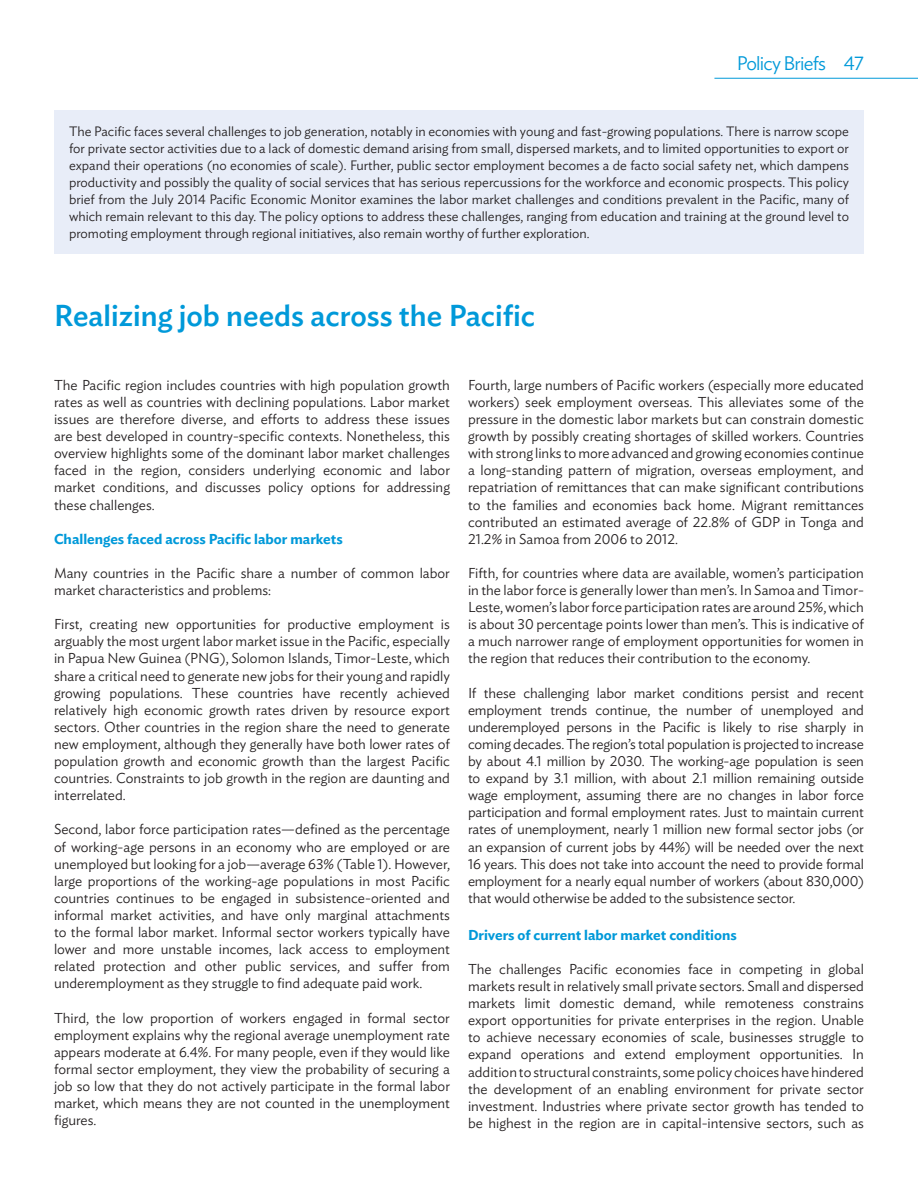
<style>
.page{position:relative;width:918px;height:1188px;background:#fff}
.page>*{position:absolute;margin:0;border:0;box-sizing:border-box;transform-origin:0 0}
.t1{font:500 30px "Ideal Sans";color:#0099d9}
.t2{font:300 19.5px "Ideal Sans";letter-spacing:-.04em;color:#0099d9}
.t3{font:300 14.25px/17.1px "Ideal Sans";color:#231f20;text-align:justify}
.t4{font:600 14.25px "Ideal Sans";color:#0099d9}
.t5{font:300 13.5px/17.1px "Ideal Sans";color:#231f20;text-align:justify}
</style>
<div class="page">
<hr style="left:714px;top:78px;width:204px;height:1px;background:#0099d9">
<div style="left:54px;top:110px;width:810px;height:143px;background:#e8edf8"></div>
<h2 class="t2" style="left:737px;top:49px;width:129px">Policy Briefs 47</h2>
<p class="t5" style="left:69px;top:121px;width:782px">The Pacific faces several challenges to job generation, notably in economies with young and fast-growing populations. There is narrow scope for private sector activities due to a lack of domestic demand arising from small, dispersed markets, and to limited opportunities to export or expand their operations (no economies of scale). Further, public sector employment becomes a de facto social safety net, which dampens productivity and possibly the quality of social services that has serious repercussions for the workforce and economic prospects. This policy brief from the July 2014 Pacific Economic Monitor examines the labor market challenges and conditions prevalent in the Pacific, many of which remain relevant to this day. The policy options to address these challenges, ranging from education and training at the ground level to promoting employment through regional initiatives, also remain worthy of further exploration.</p>
<h1 class="t1" style="left:54px;top:292px;width:483px">Realizing job needs across the Pacific</h1>
<p class="t3" style="left:54px;top:375px;width:398px">The Pacific region includes countries with high population growth rates as well as countries with declining populations. Labor market issues are therefore diverse, and efforts to address these issues are best developed in country-specific contexts. Nonetheless, this overview highlights some of the dominant labor market challenges faced in the region, considers underlying economic and labor market conditions, and discusses policy options for addressing these challenges.</p>
<p class="t4" style="left:54px;top:528px;width:290px">Challenges faced across Pacific labor markets</p>
<p class="t3" style="left:54px;top:563px;width:397px">Many countries in the Pacific share a number of common labor market characteristics and problems:</p>
<p class="t3" style="left:54px;top:614px;width:398px">First, creating new opportunities for productive employment is arguably the most urgent labor market issue in the Pacific, especially in Papua New Guinea (PNG), Solomon Islands, Timor-Leste, which share a critical need to generate new jobs for their young and rapidly growing populations. These countries have recently achieved relatively high economic growth rates driven by resource export sectors. Other countries in the region share the need to generate new employment, although they generally have both lower rates of population growth and economic growth than the largest Pacific countries. Constraints to job growth in the region are daunting and interrelated.</p>
<p class="t3" style="left:54px;top:820px;width:398px">Second, labor force participation rates—defined as the percentage of working-age persons in an economy who are employed or are unemployed but looking for a job—average 63% (Table 1). However, large proportions of the working-age populations in most Pacific countries continues to be engaged in subsistence-oriented and informal market activities, and have only marginal attachments to the formal labor market. Informal sector workers typically have lower and more unstable incomes, lack access to employment related protection and other public services, and suffer from underemployment as they struggle to find adequate paid work.</p>
<p class="t3" style="left:54px;top:1008px;width:398px">Third, the low proportion of workers engaged in formal sector employment explains why the regional average unemployment rate appears moderate at 6.4%. For many people, even if they would like formal sector employment, they view the probability of securing a job so low that they do not actively participate in the formal labor market, which means they are not counted in the unemployment figures.</p>
<p class="t3" style="left:468px;top:375px;width:398px">Fourth, large numbers of Pacific workers (especially more educated workers) seek employment overseas. This alleviates some of the pressure in the domestic labor markets but can constrain domestic growth by possibly creating shortages of skilled workers. Countries with strong links to more advanced and growing economies continue a long-standing pattern of migration, overseas employment, and repatriation of remittances that can make significant contributions to the families and economies back home. Migrant remittances contributed an estimated average of 22.8% of GDP in Tonga and 21.2% in Samoa from 2006 to 2012.</p>
<p class="t3" style="left:468px;top:563px;width:398px">Fifth, for countries where data are available, women’s participation in the labor force is generally lower than men’s. In Samoa and Timor-Leste, women’s labor force participation rates are around 25%, which is about 30 percentage points lower than men’s. This is indicative of a much narrower range of employment opportunities for women in the region that reduces their contribution to the economy.</p>
<p class="t3" style="left:468px;top:683px;width:398px">If these challenging labor market conditions persist and recent employment trends continue, the number of unemployed and underemployed persons in the Pacific is likely to rise sharply in coming decades. The region’s total population is projected to increase by about 4.1 million by 2030. The working-age population is seen to expand by 3.1 million, with about 2.1 million remaining outside wage employment, assuming there are no changes in labor force participation and formal employment rates. Just to maintain current rates of unemployment, nearly 1 million new formal sector jobs (or an expansion of current jobs by 44%) will be needed over the next 16 years. This does not take into account the need to provide formal employment for a nearly equal number of workers (about 830,000) that would otherwise be added to the subsistence sector.</p>
<p class="t4" style="left:468px;top:924px;width:270px">Drivers of current labor market conditions</p>
<p class="t3" style="left:468px;top:959px;width:398px">The challenges Pacific economies face in competing in global markets result in relatively small private sectors. Small and dispersed markets limit domestic demand, while remoteness constrains export opportunities for private enterprises in the region. Unable to achieve necessary economies of scale, businesses struggle to expand operations and extend employment opportunities. In addition to structural constraints, some policy choices have hindered the development of an enabling environment for private sector investment. Industries where private sector growth has tended to be highest in the region are in capital-intensive sectors, such as</p>
</div>
